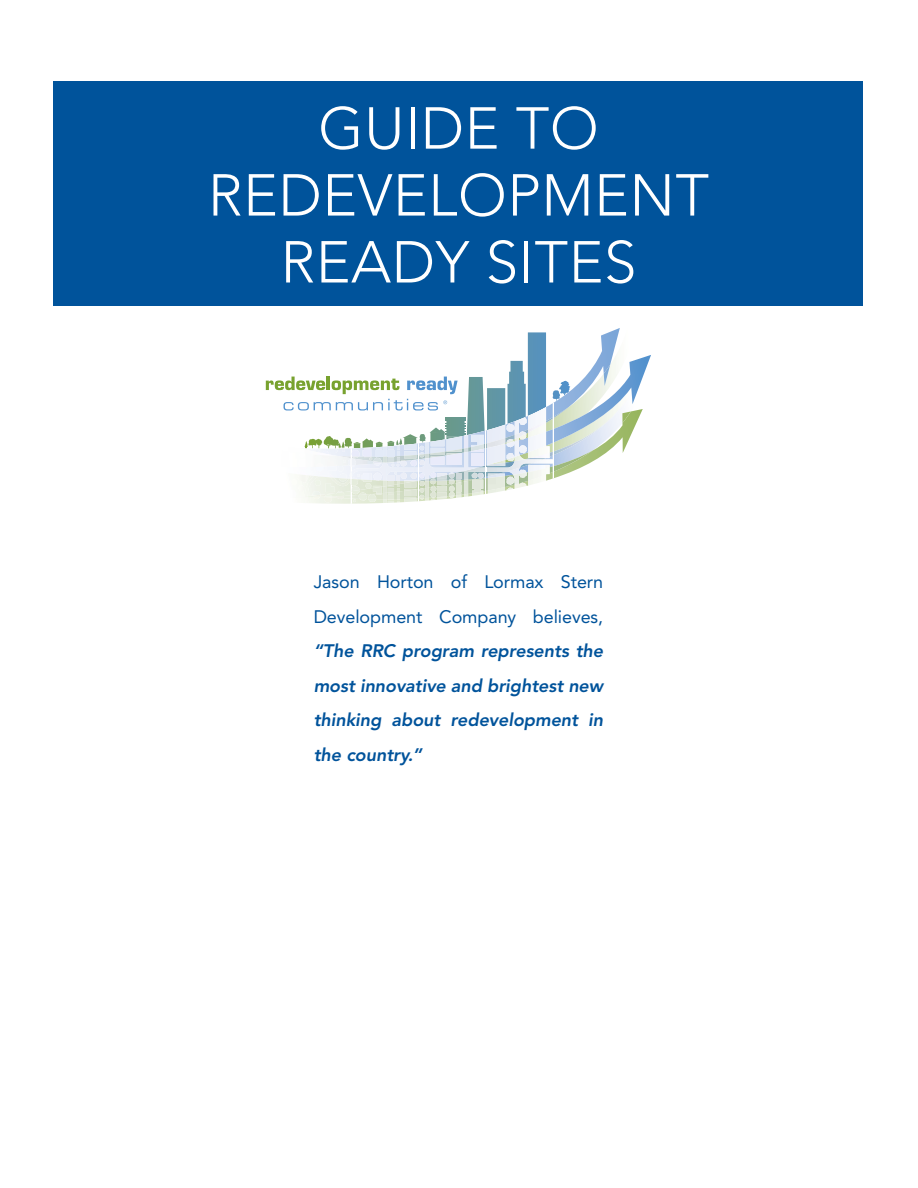
<style>
.page{position:relative;width:918px;height:1188px;background:#fff}
.page>*{position:absolute;margin:0;border:0;box-sizing:border-box;transform-origin:0 0}
.t1{font:300 58.5px/66.9px "Avenir";letter-spacing:.01em;color:#fff;text-align:center}
.t2{font:italic 800 18px/34.5px "Avenir";letter-spacing:-.005em;color:#00539b;text-align:justify}
.t3{font:18px/34.5px "Avenir";letter-spacing:-.005em;color:#00539b}
</style>
<div class="page">
<div style="left:53px;top:81px;width:810px;height:225px;background:#00539b"></div>
<svg style="left:266px;top:328px;width:385px;height:176px"></svg>
<h1 class="t1" style="left:208px;top:95px;width:503px">GUIDE TO<br>REDEVELOPMENT<br>READY SITES</h1>
<p class="t3" style="left:314px;top:565px;width:291px">Jason Horton of Lormax Stern<br>Development Company believes,</p>
<p class="t2" style="left:314px;top:634px;width:291px">“The RRC program represents the most innovative and brightest new thinking about redevelopment in the country.”</p>
</div>
